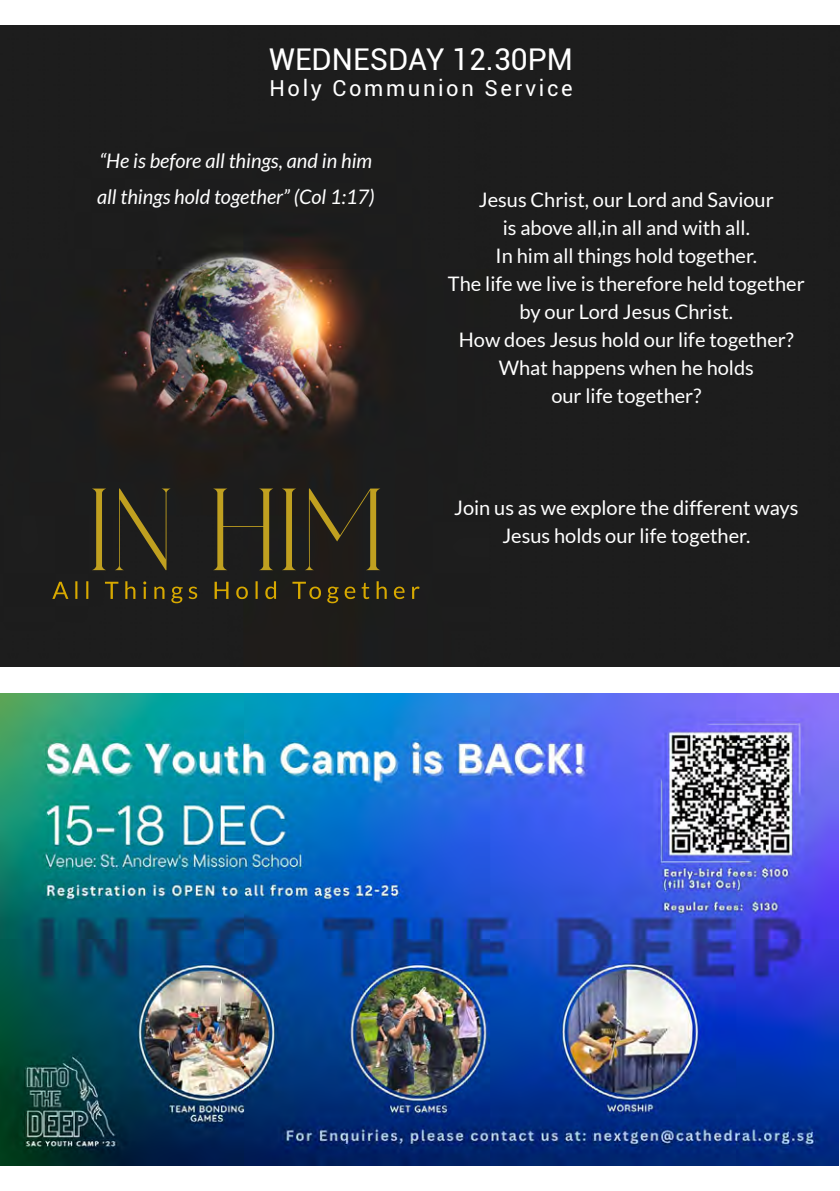
<style>
.page{position:relative;width:840px;height:1191px;background:#fff}
.page>*{position:absolute;margin:0;border:0;box-sizing:border-box;transform-origin:0 0}
.t1{font:30px "Roboto";color:#fff}
.t2{font:22px "Roboto";letter-spacing:.12em;color:#fff}
.t3{font:20px/28px "Lato";color:#fff;text-align:center}
.t4{font:italic 20px/36px "Lato";color:#fff}
</style>
<div class="page">
<img style="left:0;top:26px;width:838px;height:640px">
<svg style="left:52px;top:581px;width:367px;height:22px;background:#3a3217"></svg>
<svg style="left:92px;top:488px;width:288px;height:82px;background:#36301c"></svg>
<img style="left:0;top:693px;width:838px;height:472px">
<h1 class="t1" style="left:269px;top:38px;width:305px">WEDNESDAY 12.30PM</h1>
<p class="t2" style="left:269px;top:73px;width:304px">Holy Communion Service</p>
<p class="t4" style="left:97px;top:143px;width:279px">“He is before all things, and in him all things hold together” (Col 1:17)</p>
<p class="t3" style="left:447px;top:186px;width:358px">Jesus Christ, our Lord and Saviour<br>is above all,in all and with all.<br>In him all things hold together.<br>The life we live is therefore held together by our Lord Jesus Christ.<br>How does Jesus hold our life together?<br>What happens when he holds<br>our life together?</p>
<p class="t3" style="left:454px;top:494px;width:345px">Join us as we explore the different ways<br>Jesus holds our life together.</p>
</div>
